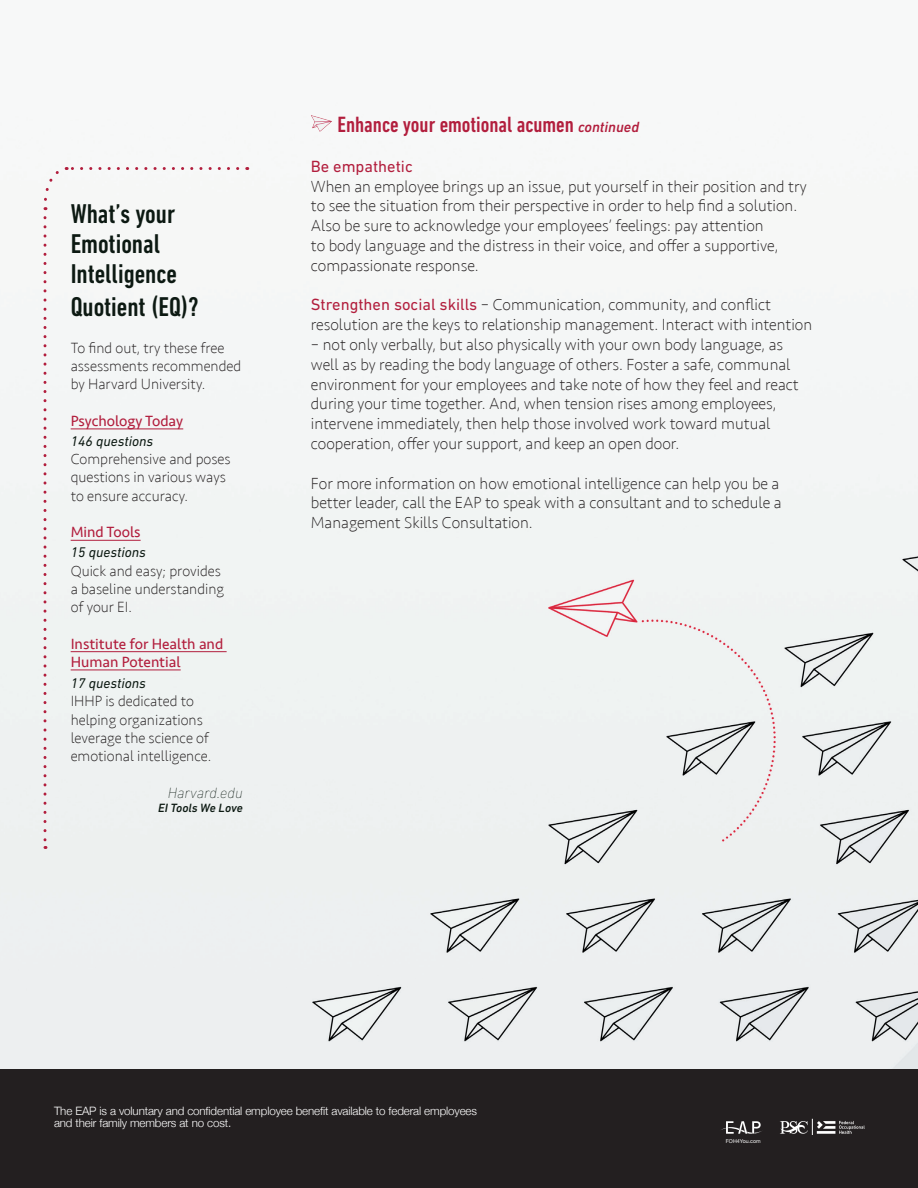
<style>
.page{position:relative;width:918px;height:1188px;background:#fff}
.page>*{position:absolute;margin:0;border:0;box-sizing:border-box;transform-origin:0 0}
.PPP{font:500 condensed 27.6px/30.2px "DIN Next LT Pro";color:#0c1912}
.PPP-2{font:500 condensed 22.5px "DIN Next LT Pro";color:#b21e3d}
.PPP-3{font:200 16.5px/19.8px "Seravek";color:#231f20}
.PPP-4{font:200 15.15px/18.3px "Seravek";color:#231f20}
.PPP-5{font:15.15px "Seravek";color:#b21e3d}
.PPP-6{font:italic 200 15.15px "DIN Next LT Pro";color:#0c1912}
.PPP-7{font:italic 14.25px "DIN Next LT Pro";color:#0c1912}
.PPP-8{font:italic 500 12.15px "DIN Next LT Pro";color:#0c1912}
.t1{font:300 11.55px/12.5px "Helvetica Neue";letter-spacing:-.01em;color:#fff}
.Phone_2ndLine{font:5.4px "Helvetica Neue LT Std";color:#fff}
.s1{font-style:italic;font-stretch:normal;font-size:15px}
.s2{font-family:"DIN Next LT Pro";font-weight:400;color:#b21e3d}
</style>
<div class="page">
<div style="left:0;top:167px;width:918px;height:903px;background:#eff3f2"></div>
<img style="left:311px;top:115px;width:21px;height:17px">
<div style="left:42px;top:167px;width:196px;height:43px;background:#f6f7f6"></div>
<svg style="left:44px;top:218px;width:2px;height:631px"></svg>
<hr style="left:71px;top:429px;width:112px;height:1px;background:#b21e3d">
<hr style="left:71px;top:540px;width:70px;height:1px;background:#b21e3d">
<hr style="left:71px;top:651px;width:156px;height:1px;background:#b21e3d">
<hr style="left:71px;top:670px;width:110px;height:1px;background:#b21e3d">
<div style="left:0;top:1070px;width:918px;height:118px;background:#231f20"></div>
<svg style="left:721px;top:1121px;width:41px;height:13px"></svg>
<svg style="left:780px;top:1119px;width:85px;height:15px"></svg>
<p class="PPP" style="left:71px;top:198px;width:108px">What’s your<br>Emotional<br>Intelligence</p>
<p class="PPP" style="left:71px;top:292px;width:130px">Quotient (EQ)?</p>
<p class="PPP-4" style="left:71px;top:339px;width:172px">To find out, try these free assessments recommended by Harvard University.</p>
<p class="PPP-5" style="left:71px;top:409px;width:114px">Psychology Today</p>
<p class="PPP-7" style="left:71px;top:433px;width:84px">146 questions</p>
<p class="PPP-4" style="left:71px;top:450px;width:161px">Comprehensive and poses questions in various ways to ensure accuracy.</p>
<p class="PPP-5" style="left:71px;top:520px;width:71px">Mind Tools</p>
<p class="PPP-7" style="left:71px;top:544px;width:77px">15 questions</p>
<p class="PPP-4" style="left:71px;top:562px;width:155px">Quick and easy; provides a baseline understanding of your EI.</p>
<p class="PPP-5" style="left:71px;top:632px;width:154px">Institute for Health and</p>
<p class="PPP-5" style="left:71px;top:650px;width:112px">Human Potential</p>
<p class="PPP-7" style="left:71px;top:675px;width:77px">17 questions</p>
<p class="PPP-4" style="left:71px;top:692px;width:142px">IHHP is dedicated to helping organizations leverage the science of emotional intelligence.</p>
<p class="PPP-6" style="left:168px;top:784px;width:77px">Harvard.edu</p>
<p class="PPP-8" style="left:158px;top:801px;width:86px">EI Tools We Love</p>
<p class="PPP-2" style="left:338px;top:112px;width:303px">Enhance your emotional acumen <span class="s1">continued</span></p>
<p class="PPP-3" style="left:311px;top:157px;width:498px"><span class="s2">Be empathetic<br></span>When an employee brings up an issue, put yourself in their position and try to see the situation from their perspective in order to help find a solution.<br>Also be sure to acknowledge your employees’ feelings: pay attention<br>to body language and the distress in their voice, and offer a supportive, compassionate response.</p>
<p class="PPP-3" style="left:311px;top:295px;width:503px"><span class="s2">Strengthen social skills</span> – Communication, community, and conflict resolution are the keys to relationship management. Interact with intention</p>
<p class="PPP-3" style="left:311px;top:335px;width:489px">– not only verbally, but also physically with your own body language, as well as by reading the body language of others. Foster a safe, communal environment for your employees and take note of how they feel and react during your time together. And, when tension rises among employees, intervene immediately, then help those involved work toward mutual cooperation, offer your support, and keep an open door.</p>
<p class="PPP-3" style="left:311px;top:474px;width:472px">For more information on how emotional intelligence can help you be a better leader, call the EAP to speak with a consultant and to schedule a<br>Management Skills Consultation.</p>
<p class="t1" style="left:54px;top:1104px;width:425px">The EAP is a voluntary and confidential employee benefit available to federal employees and their family members at no cost.</p>
<p class="Phone_2ndLine" style="left:726px;top:1138px;width:36px">FOH4You.com</p>
</div>
